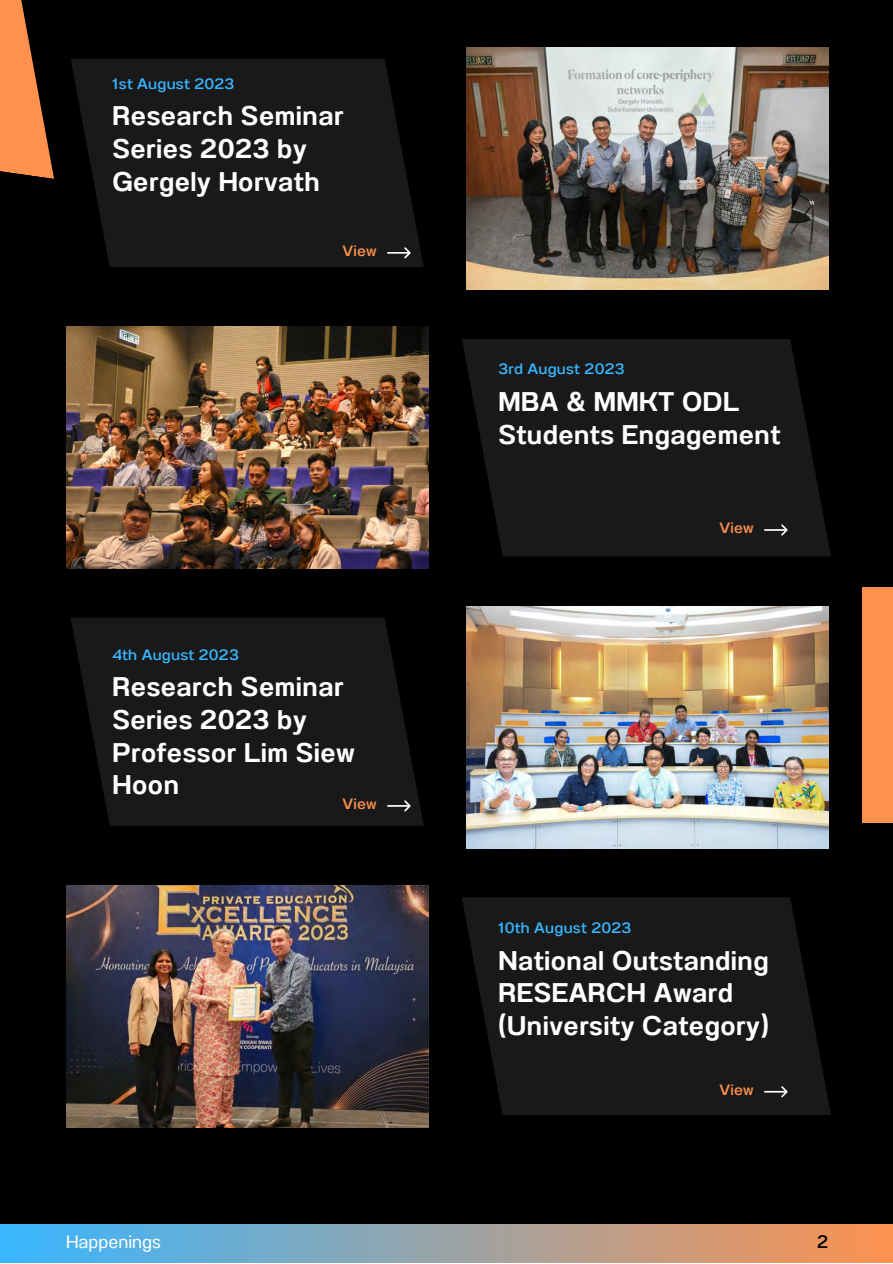
<style>
.page{position:relative;width:893px;height:1264px;background:#fff}
.page>*{position:absolute;margin:0;border:0;box-sizing:border-box;transform-origin:0 0}
.t1{font:600 27px/32.5px "Anantason";letter-spacing:.02em;color:#fff}
.t2{font:18px "Anantason";color:#fff}
.t3{font:500 18px "Anantason";color:#000}
.t4{font:15px "Anantason Medium Wd 112";letter-spacing:.02em;color:#38b6ff}
.t5{font:15px "Anantason Medium Wd 112";letter-spacing:.02em;color:#ff914d}
</style>
<div class="page">
<div style="left:0;top:0;width:892px;height:1262px;background:#000"></div>
<svg style="left:71px;top:59px;width:353px;height:208px;background:#161616"></svg>
<svg style="left:462px;top:339px;width:369px;height:217px;background:#161616"></svg>
<div style="left:0;top:1224px;width:892px;height:38px;background:linear-gradient(to right,#38b6ff,#fc924f)"></div>
<div style="left:861px;top:587px;width:31px;height:235px;background:#ff914d"></div>
<svg style="left:0;top:0;width:54px;height:179px"></svg>
<img style="left:466px;top:48px;width:362px;height:241px">
<img style="left:66px;top:327px;width:362px;height:241px">
<svg style="left:71px;top:618px;width:353px;height:207px;background:#161616"></svg>
<svg style="left:462px;top:897px;width:369px;height:218px;background:#161616"></svg>
<img style="left:466px;top:606px;width:362px;height:242px">
<img style="left:66px;top:885px;width:362px;height:242px">
<svg style="left:387px;top:247px;width:23px;height:11px"></svg>
<svg style="left:764px;top:524px;width:23px;height:11px"></svg>
<svg style="left:387px;top:800px;width:23px;height:11px"></svg>
<svg style="left:764px;top:1086px;width:23px;height:11px"></svg>
<p class="t4" style="left:112px;top:75px;width:123px">1st August 2023</p>
<p class="t1" style="left:112px;top:100px;width:232px">Research Seminar<br>Series 2023 by<br>Gergely Horvath</p>
<p class="t5" style="left:342px;top:242px;width:36px">View</p>
<p class="t4" style="left:112px;top:645px;width:128px">4th August 2023</p>
<p class="t1" style="left:112px;top:670px;width:244px">Research Seminar<br>Series 2023 by<br>Professor Lim Siew<br>Hoon</p>
<p class="t5" style="left:342px;top:794px;width:36px">View</p>
<p class="t4" style="left:498px;top:360px;width:128px">3rd August 2023</p>
<p class="t1" style="left:498px;top:385px;width:283px">MBA &amp; MMKT ODL<br>Students Engagement</p>
<p class="t5" style="left:719px;top:519px;width:36px">View</p>
<p class="t4" style="left:498px;top:919px;width:134px">10th August 2023</p>
<p class="t1" style="left:498px;top:944px;width:272px">National Outstanding<br>RESEARCH Award (University Category)</p>
<p class="t5" style="left:719px;top:1080px;width:36px">View</p>
<p class="t2" style="left:66px;top:1231px;width:96px">Happenings</p>
<p class="t3" style="left:817px;top:1231px;width:13px">2</p>
</div>
